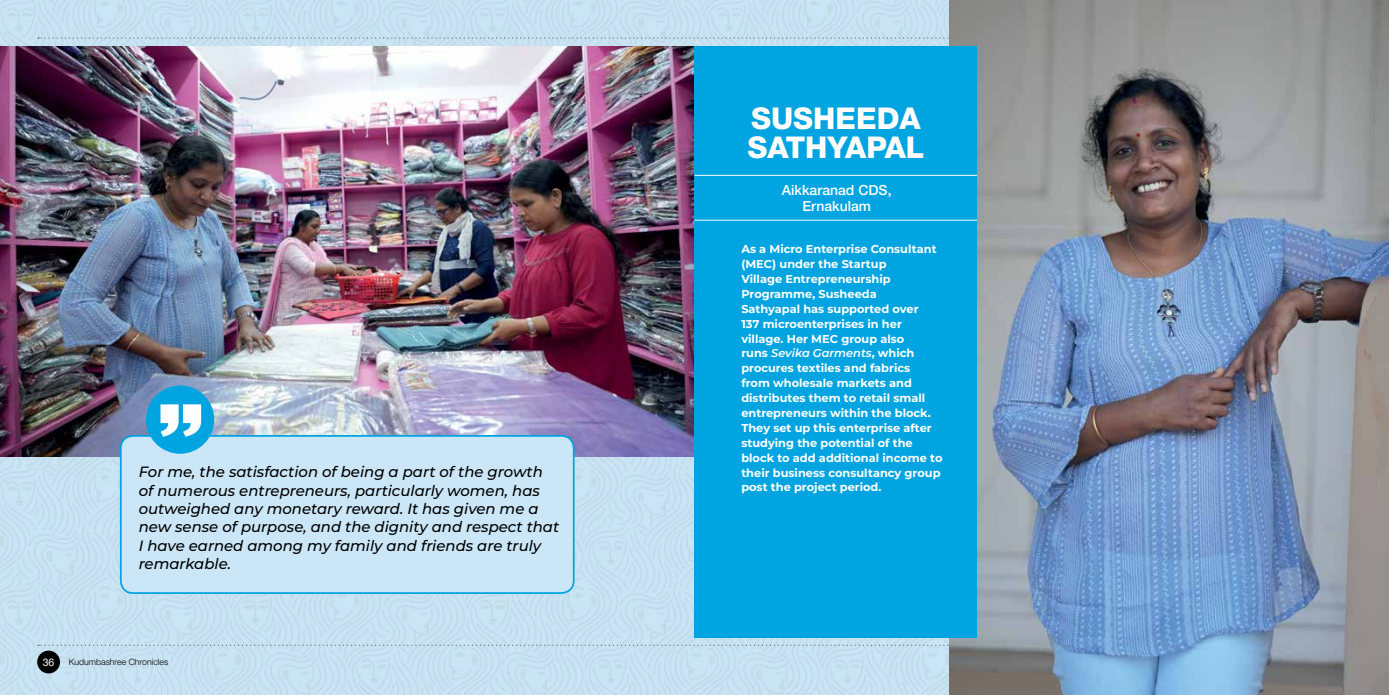
<style>
.page{position:relative;width:1389px;height:695px;background:#fff}
.page>*{position:absolute;margin:0;border:0;box-sizing:border-box;transform-origin:0 0}
.t1{font:800 30.01px/28.5px "Helvetica Neue LT Std";color:#fff}
.t2{font:italic 500 14.88px/18.4px "Montserrat";color:#000}
.t3{font:500 14px/15.8px "Helvetica Neue LT Std";color:#fff;text-align:center}
.t4{font:700 11.38px/14.9px "Montserrat";color:#fff}
.t5{font:10.5px "Helvetica Neue LT Std";color:#fff}
.t6{font:300 8.75px "Helvetica Neue LT Std";color:#000}
.s1{font-weight:600;font-style:italic}
</style>
<div class="page">
<img style="left:0;top:0;width:950px;height:694px">
<svg style="left:38px;top:37px;width:912px;height:2px;background:#b8cfdc"></svg>
<svg style="left:38px;top:644px;width:912px;height:2px;background:#b8cfdc"></svg>
<div style="left:37px;top:650px;width:23px;height:23px;background:#000;border-radius:50%"></div>
<img style="left:0;top:46px;width:694px;height:410px">
<div style="left:121px;top:436px;width:453px;height:157px;background:#cae6f7;border-radius:12px"></div>
<div style="left:120px;top:435px;width:455px;height:159px;border:2px solid #00a4e1;border-radius:12px"></div>
<div style="left:146px;top:385px;width:68px;height:68px;background:#00a4e1;border-radius:50%"></div>
<svg style="left:161px;top:404px;width:40px;height:33px"></svg>
<img style="left:950px;top:0;width:439px;height:694px">
<div style="left:694px;top:46px;width:283px;height:591px;background:#00a4e1"></div>
<hr style="left:694px;top:175px;width:283px;height:1px;background:#fff">
<hr style="left:694px;top:220px;width:283px;height:1px;background:#fff">
<p class="t2" style="left:139px;top:462px;width:422px">For me, the satisfaction of being a part of the growth of numerous entrepreneurs, particularly women, has outweighed any monetary reward. It has given me a new sense of purpose, and the dignity and respect that I have earned among my family and friends are truly remarkable.</p>
<p class="t5" style="left:43px;top:655px;width:13px">36</p>
<p class="t6" style="left:69px;top:656px;width:101px">Kudumbashree Chronicles</p>
<h1 class="t1" style="left:747px;top:104px;width:178px">SUSHEEDA<br>SATHYAPAL</h1>
<p class="t3" style="left:782px;top:182px;width:111px">Aikkaranad CDS,<br>Ernakulam</p>
<p class="t4" style="left:741px;top:241px;width:203px">As a Micro Enterprise Consultant (MEC) under the Startup<br>Village Entrepreneurship<br>Programme, Susheeda<br>Sathyapal has supported over<br>137 microenterprises in her village. Her MEC group also<br>runs <span class="s1">Sevika Garments</span>, which procures textiles and fabrics<br>from wholesale markets and distributes them to retail small entrepreneurs within the block.<br>They set up this enterprise after studying the potential of the block to add additional income to their business consultancy group post the project period.</p>
</div>
